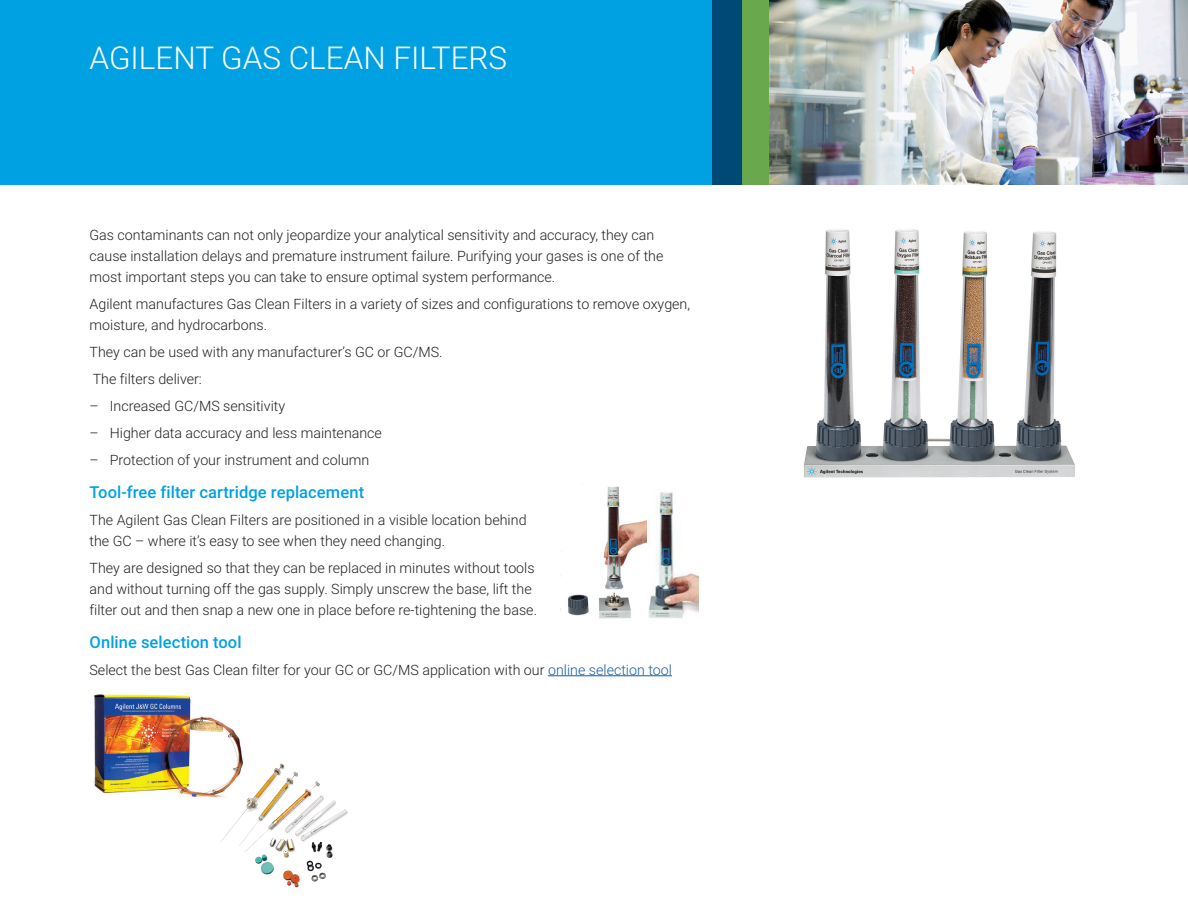
<style>
.page{position:relative;width:1188px;height:918px;background:#fff}
.page>*{position:absolute;margin:0;border:0;box-sizing:border-box;transform-origin:0 0}
.BROCHURE_int_photo_h{font:300 31.5px "Roboto";color:#fff}
.BROCHURE_subhead_blu{font:500 16.5px "Roboto";letter-spacing:.005em;color:#00a1e3}
.BROCHURE_text_black{font:300 14.25px/21px "Roboto";color:#231f20}
.s1{color:#175d9e}
</style>
<div class="page">
<img style="left:560px;top:486px;width:86px;height:133px">
<hr style="left:548px;top:675px;width:124px;height:1px;background:#175d9e">
<div style="left:0;top:0;width:742px;height:184px;background:#00a1e3"></div>
<div style="left:713px;top:0;width:59px;height:184px;background:#004976"></div>
<div style="left:742px;top:0;width:59px;height:184px;background:#6aa84e"></div>
<img style="left:770px;top:0;width:418px;height:184px">
<img style="left:648px;top:492px;width:51px;height:127px">
<img style="left:93px;top:694px;width:147px;height:100px">
<img style="left:147px;top:741px;width:201px;height:147px">
<img style="left:804px;top:229px;width:271px;height:249px">
<p class="BROCHURE_int_photo_h" style="left:90px;top:36px;width:419px">AGILENT GAS CLEAN FILTERS</p>
<p class="BROCHURE_text_black" style="left:90px;top:224px;width:575px">Gas contaminants can not only jeopardize your analytical sensitivity and accuracy, they can cause installation delays and premature instrument failure. Purifying your gases is one of the most important steps you can take to ensure optimal system performance.</p>
<p class="BROCHURE_text_black" style="left:90px;top:293px;width:602px">Agilent manufactures Gas Clean Filters in a variety of sizes and configurations to remove oxygen, moisture, and hydrocarbons.</p>
<p class="BROCHURE_text_black" style="left:90px;top:341px;width:354px">They can be used with any manufacturer’s GC or GC/MS.</p>
<p class="BROCHURE_text_black" style="left:93px;top:368px;width:111px">The filters deliver:</p>
<p class="BROCHURE_text_black" style="left:90px;top:395px;width:197px">– Increased GC/MS sensitivity</p>
<p class="BROCHURE_text_black" style="left:90px;top:422px;width:294px">– Higher data accuracy and less maintenance</p>
<p class="BROCHURE_text_black" style="left:90px;top:449px;width:281px">– Protection of your instrument and column</p>
<p class="BROCHURE_subhead_blu" style="left:90px;top:480px;width:276px">Tool-free filter cartridge replacement</p>
<p class="BROCHURE_text_black" style="left:90px;top:509px;width:439px">The Agilent Gas Clean Filters are positioned in a visible location behind the GC – where it’s easy to see when they need changing.</p>
<p class="BROCHURE_text_black" style="left:90px;top:557px;width:449px">They are designed so that they can be replaced in minutes without tools and without turning off the gas supply. Simply unscrew the base, lift the filter out and then snap a new one in place before re-tightening the base.</p>
<p class="BROCHURE_subhead_blu" style="left:90px;top:630px;width:154px">Online selection tool</p>
<p class="BROCHURE_text_black" style="left:90px;top:659px;width:584px">Select the best Gas Clean filter for your GC or GC/MS application with our <span class="s1">online selection tool</span></p>
</div>
